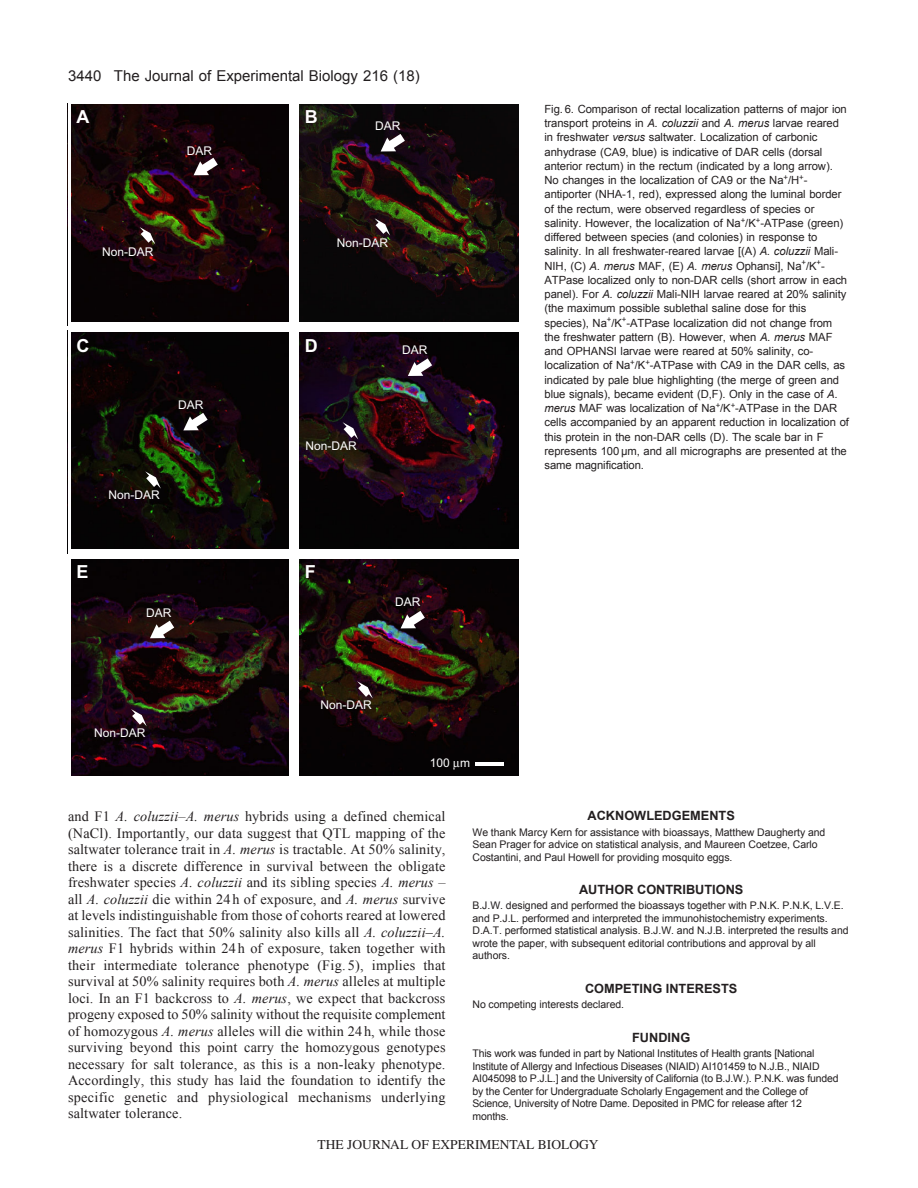
<style>
.page{position:relative;width:918px;height:1188px;background:#fff}
.page>*{position:absolute;margin:0;border:0;box-sizing:border-box;transform-origin:0 0}
.t1{font:700 18px "Arial";color:#fff}
.t2{font:15px "Arial";color:#231f20}
.t3{font:14.25px/16.5px "Times New Roman";letter-spacing:.02em;color:#231f20;text-align:justify}
.t4{font:13.5px "Times";color:#231f20}
.t5{font:700 12.75px "Arial";color:#231f20}
.t6{font:12px "Arial";color:#fff}
.t7{font:11.25px/14.2px "Arial";letter-spacing:-.005em;color:#231f20}
.t8{font:10.5px/12.5px "Arial";letter-spacing:-.005em;color:#231f20}
.s1{font-style:italic}
</style>
<div class="page">
<img style="left:299px;top:332px;width:220px;height:217px">
<img style="left:299px;top:559px;width:220px;height:217px">
<img style="left:71px;top:104px;width:218px;height:218px">
<img style="left:71px;top:332px;width:218px;height:217px">
<img style="left:71px;top:559px;width:218px;height:217px">
<img style="left:299px;top:104px;width:220px;height:218px">
<hr style="left:475px;top:762px;width:28px;height:3px;background:#fff">
<svg style="left:194px;top:158px;width:24px;height:17px"></svg>
<svg style="left:401px;top:611px;width:24px;height:17px"></svg>
<svg style="left:150px;top:621px;width:24px;height:17px"></svg>
<svg style="left:408px;top:358px;width:24px;height:18px"></svg>
<svg style="left:183px;top:413px;width:25px;height:17px"></svg>
<svg style="left:381px;top:134px;width:24px;height:17px"></svg>
<svg style="left:140px;top:227px;width:15px;height:17px"></svg>
<svg style="left:343px;top:422px;width:15px;height:18px"></svg>
<svg style="left:145px;top:471px;width:16px;height:18px"></svg>
<svg style="left:357px;top:681px;width:16px;height:18px"></svg>
<svg style="left:131px;top:709px;width:16px;height:17px"></svg>
<svg style="left:375px;top:218px;width:15px;height:18px"></svg>
<svg style="left:454px;top:761px;width:6px;height:8px"></svg>
<h2 class="t2" style="left:68px;top:67px;width:35px">3440</h2>
<h2 class="t2" style="left:114px;top:67px;width:307px">The Journal of Experimental Biology 216 (18)</h2>
<h1 class="t1" style="left:305px;top:106px;width:14px">B</h1>
<p class="t7" style="left:544px;top:102px;width:306px">Fig. 6. Comparison of rectal localization patterns of major ion transport proteins in <span class="s1">A. coluzzii</span> and <span class="s1">A. merus</span> larvae reared in freshwater <span class="s1">versus</span> saltwater. Localization of carbonic anhydrase (CA9, blue) is indicative of DAR cells (dorsal anterior rectum) in the rectum (indicated by a long arrow).<br>No changes in the localization of CA9 or the Na<sup>+</sup>/H<sup>+</sup>- antiporter (NHA-1, red), expressed along the luminal border of the rectum, were observed regardless of species or salinity. However, the localization of Na<sup>+</sup>/K<sup>+</sup>-ATPase (green) differed between species (and colonies) in response to salinity. In all freshwater-reared larvae [(A) <span class="s1">A. coluzzii</span> Mali-NIH, (C) <span class="s1">A. merus</span> MAF, (E) <span class="s1">A. merus</span> Ophansi], Na<sup>+</sup>/K<sup>+</sup>- ATPase localized only to non-DAR cells (short arrow in each panel). For <span class="s1">A. coluzzii</span> Mali-NIH larvae reared at 20% salinity (the maximum possible sublethal saline dose for this species), Na<sup>+</sup>/K<sup>+</sup>-ATPase localization did not change from the freshwater pattern (B). However, when <span class="s1">A. merus</span> MAF and OPHANSI larvae were reared at 50% salinity, co&shy;localization of Na<sup>+</sup>/K<sup>+</sup>-ATPase with CA9 in the DAR cells, as indicated by pale blue highlighting (the merge of green and blue signals), became evident (D,F). Only in the case of <span class="s1">A. merus</span> MAF was localization of Na<sup>+</sup>/K<sup>+</sup>-ATPase in the DAR cells accompanied by an apparent reduction in localization of this protein in the non-DAR cells (D). The scale bar in F represents 100 μm, and all micrographs are presented at the same magnification.</p>
<h1 class="t1" style="left:76px;top:106px;width:14px">A</h1>
<p class="t6" style="left:375px;top:119px;width:27px">DAR</p>
<p class="t6" style="left:187px;top:144px;width:27px">DAR</p>
<p class="t6" style="left:337px;top:235px;width:53px">Non-DAR</p>
<p class="t6" style="left:102px;top:244px;width:53px">Non-DAR</p>
<h1 class="t1" style="left:76px;top:336px;width:14px">C</h1>
<p class="t6" style="left:402px;top:343px;width:27px">DAR</p>
<h1 class="t1" style="left:305px;top:336px;width:14px">D</h1>
<p class="t6" style="left:178px;top:398px;width:27px">DAR</p>
<p class="t6" style="left:306px;top:439px;width:53px">Non-DAR</p>
<p class="t6" style="left:109px;top:488px;width:53px">Non-DAR</p>
<h1 class="t1" style="left:76px;top:561px;width:14px">E</h1>
<p class="t6" style="left:146px;top:606px;width:27px">DAR</p>
<p class="t6" style="left:94px;top:726px;width:53px">Non-DAR</p>
<h1 class="t1" style="left:305px;top:561px;width:12px">F</h1>
<p class="t6" style="left:395px;top:595px;width:27px">DAR</p>
<p class="t6" style="left:321px;top:698px;width:53px">Non-DAR</p>
<p class="t6" style="left:430px;top:755px;width:42px">100 m</p>
<p class="t3" style="left:68px;top:808px;width:379px">and F1 <span class="s1">A. coluzzii–A. merus</span> hybrids using a defined chemical (NaCl). Importantly, our data suggest that QTL mapping of the saltwater tolerance trait in <span class="s1">A. merus</span> is tractable. At 50% salinity, there is a discrete difference in survival between the obligate freshwater species <span class="s1">A. coluzzii</span> and its sibling species <span class="s1">A. merus – </span>all <span class="s1">A. coluzzii</span> die within 24 h of exposure, and <span class="s1">A. merus</span> survive at levels indistinguishable from those of cohorts reared at lowered salinities. The fact that 50% salinity also kills all <span class="s1">A. coluzzii</span>–<span class="s1">A. merus</span> F1 hybrids within 24 h of exposure, taken together with their intermediate tolerance phenotype (Fig. 5), implies that survival at 50% salinity requires both <span class="s1">A. merus</span> alleles at multiple loci. In an F1 backcross to <span class="s1">A. merus</span>, we expect that backcross progeny exposed to 50% salinity without the requisite complement of homozygous <span class="s1">A. merus</span> alleles will die within 24 h, while those surviving beyond this point carry the homozygous genotypes necessary for salt tolerance, as this is a non-leaky phenotype.<br>Accordingly, this study has laid the foundation to identify the specific genetic and physiological mechanisms underlying saltwater tolerance.</p>
<p class="t5" style="left:588px;top:809px;width:149px">ACKNOWLEDGEMENTS</p>
<p class="t8" style="left:472px;top:826px;width:354px">We thank Marcy Kern for assistance with bioassays, Matthew Daugherty and<br>Sean Prager for advice on statistical analysis, and Maureen Coetzee, Carlo<br>Costantini, and Paul Howell for providing mosquito eggs.</p>
<p class="t5" style="left:579px;top:882px;width:166px">AUTHOR CONTRIBUTIONS</p>
<p class="t8" style="left:472px;top:900px;width:378px">B.J.W. designed and performed the bioassays together with P.N.K. P.N.K, L.V.E. and P.J.L. performed and interpreted the immunohistochemistry experiments.<br>D.A.T. performed statistical analysis. B.J.W. and N.J.B. interpreted the results and wrote the paper, with subsequent editorial contributions and approval by all authors.</p>
<p class="t5" style="left:585px;top:981px;width:154px">COMPETING INTERESTS</p>
<p class="t8" style="left:472px;top:998px;width:153px">No competing interests declared.</p>
<p class="t5" style="left:632px;top:1030px;width:60px">FUNDING</p>
<p class="t8" style="left:472px;top:1047px;width:368px">This work was funded in part by National Institutes of Health grants [National Institute of Allergy and Infectious Diseases (NIAID) AI101459 to N.J.B., NIAID AI045098 to P.J.L.] and the University of California (to B.J.W.). P.N.K. was funded by the Center for Undergraduate Scholarly Engagement and the College of Science, University of Notre Dame. Deposited in PMC for release after 12 months.</p>
<p class="t4" style="left:318px;top:1137px;width:282px">THE JOURNAL OF EXPERIMENTAL BIOLOGY</p>
</div>
